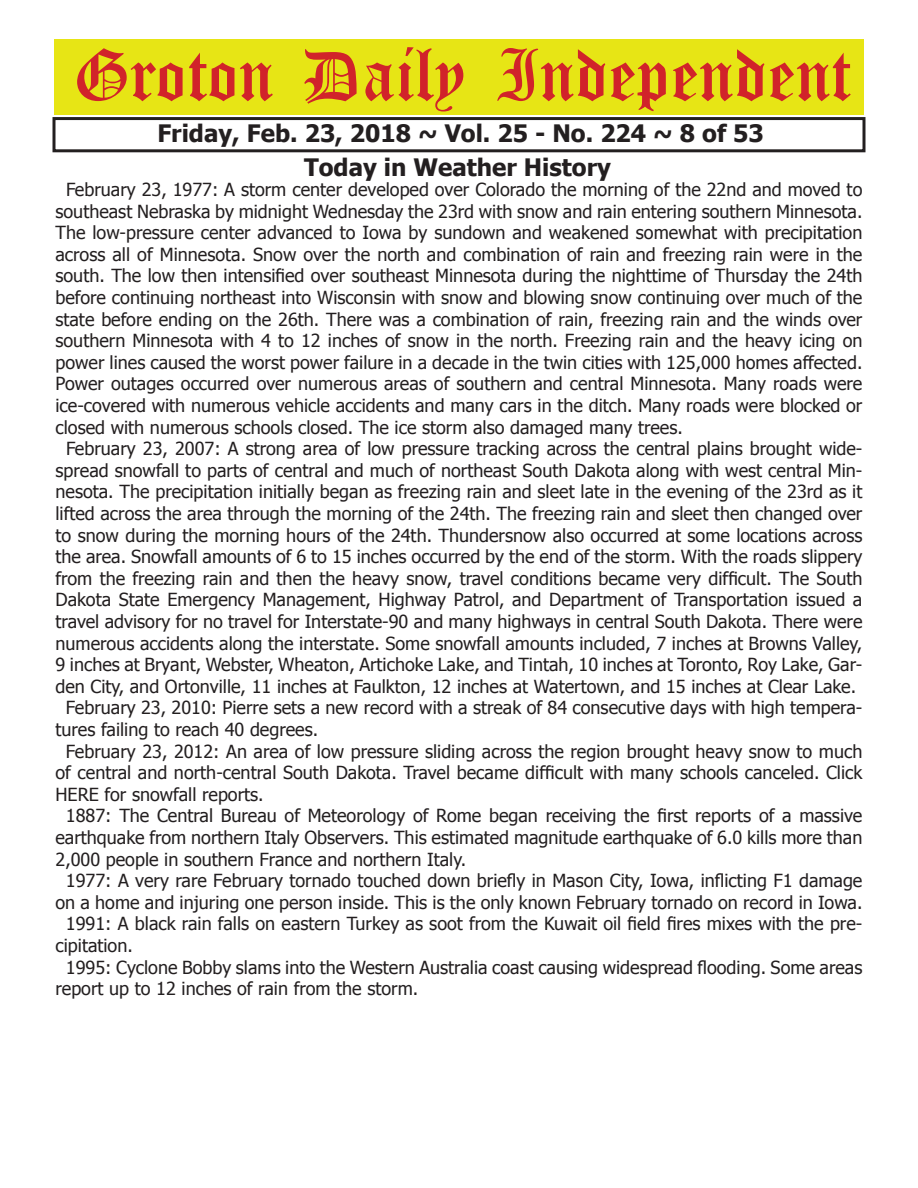
<style>
.page{position:relative;width:918px;height:1188px;background:#fff}
.page>*{position:absolute;margin:0;border:0;box-sizing:border-box;transform-origin:0 0}
.t1{font:54px "Old English Five";color:#d1232a}
.t2{font:700 24px "Tahoma";color:#231f20}
.t3{font:18px "Tahoma";color:#231f20}
</style>
<div class="page">
<div style="left:52px;top:117px;width:814px;height:35px;border:3px solid #231f20"></div>
<div style="left:54px;top:40px;width:810px;height:75px;background:#e7e515"></div>
<h1 class="t1" style="left:73px;top:50px;width:779px">Groton Daily Independent</h1>
<h2 class="t2" style="left:157px;top:116px;width:608px">Friday, Feb. 23, 2018 ~ Vol. 25 - No. 224 ~ 8 of 53</h2>
<h2 class="t2" style="left:304px;top:151px;width:308px">Today in Weather History</h2>
<p class="t3" style="left:66px;top:177px;width:798px">February 23, 1977: A storm center developed over Colorado the morning of the 22nd and moved to</p>
<p class="t3" style="left:56px;top:199px;width:809px">southeast Nebraska by midnight Wednesday the 23rd with snow and rain entering southern Minnesota.</p>
<p class="t3" style="left:56px;top:221px;width:808px">The low-pressure center advanced to Iowa by sundown and weakened somewhat with precipitation</p>
<p class="t3" style="left:56px;top:242px;width:808px">across all of Minnesota. Snow over the north and combination of rain and freezing rain were in the</p>
<p class="t3" style="left:56px;top:264px;width:808px">south. The low then intensified over southeast Minnesota during the nighttime of Thursday the 24th</p>
<p class="t3" style="left:56px;top:285px;width:808px">before continuing northeast into Wisconsin with snow and blowing snow continuing over much of the</p>
<p class="t3" style="left:56px;top:307px;width:808px">state before ending on the 26th. There was a combination of rain, freezing rain and the winds over</p>
<p class="t3" style="left:56px;top:329px;width:809px">southern Minnesota with 4 to 12 inches of snow in the north. Freezing rain and the heavy icing on</p>
<p class="t3" style="left:56px;top:350px;width:808px">power lines caused the worst power failure in a decade in the twin cities with 125,000 homes affected.</p>
<p class="t3" style="left:56px;top:372px;width:808px">Power outages occurred over numerous areas of southern and central Minnesota. Many roads were</p>
<p class="t3" style="left:56px;top:393px;width:808px">ice-covered with numerous vehicle accidents and many cars in the ditch. Many roads were blocked or</p>
<p class="t3" style="left:56px;top:415px;width:629px">closed with numerous schools closed. The ice storm also damaged many trees.</p>
<p class="t3" style="left:66px;top:437px;width:798px">February 23, 2007: A strong area of low pressure tracking across the central plains brought wide-</p>
<p class="t3" style="left:56px;top:458px;width:808px">spread snowfall to parts of central and much of northeast South Dakota along with west central Min-</p>
<p class="t3" style="left:56px;top:480px;width:808px">nesota. The precipitation initially began as freezing rain and sleet late in the evening of the 23rd as it</p>
<p class="t3" style="left:56px;top:501px;width:808px">lifted across the area through the morning of the 24th. The freezing rain and sleet then changed over</p>
<p class="t3" style="left:56px;top:523px;width:808px">to snow during the morning hours of the 24th. Thundersnow also occurred at some locations across</p>
<p class="t3" style="left:56px;top:545px;width:808px">the area. Snowfall amounts of 6 to 15 inches occurred by the end of the storm. With the roads slippery</p>
<p class="t3" style="left:56px;top:566px;width:808px">from the freezing rain and then the heavy snow, travel conditions became very difficult. The South</p>
<p class="t3" style="left:56px;top:588px;width:808px">Dakota State Emergency Management, Highway Patrol, and Department of Transportation issued a</p>
<p class="t3" style="left:56px;top:609px;width:808px">travel advisory for no travel for Interstate-90 and many highways in central South Dakota. There were</p>
<p class="t3" style="left:56px;top:631px;width:808px">numerous accidents along the interstate. Some snowfall amounts included, 7 inches at Browns Valley,</p>
<p class="t3" style="left:56px;top:653px;width:808px">9 inches at Bryant, Webster, Wheaton, Artichoke Lake, and Tintah, 10 inches at Toronto, Roy Lake, Gar-</p>
<p class="t3" style="left:56px;top:674px;width:802px">den City, and Ortonville, 11 inches at Faulkton, 12 inches at Watertown, and 15 inches at Clear Lake.</p>
<p class="t3" style="left:66px;top:696px;width:798px">February 23, 2010: Pierre sets a new record with a streak of 84 consecutive days with high tempera-</p>
<p class="t3" style="left:56px;top:717px;width:264px">tures failing to reach 40 degrees.</p>
<p class="t3" style="left:66px;top:739px;width:798px">February 23, 2012: An area of low pressure sliding across the region brought heavy snow to much</p>
<p class="t3" style="left:56px;top:761px;width:808px">of central and north-central South Dakota. Travel became difficult with many schools canceled. Click</p>
<p class="t3" style="left:56px;top:782px;width:210px">HERE for snowfall reports.</p>
<p class="t3" style="left:66px;top:804px;width:798px">1887: The Central Bureau of Meteorology of Rome began receiving the first reports of a massive</p>
<p class="t3" style="left:56px;top:825px;width:808px">earthquake from northern Italy Observers. This estimated magnitude earthquake of 6.0 kills more than</p>
<p class="t3" style="left:56px;top:847px;width:412px">2,000 people in southern France and northern Italy.</p>
<p class="t3" style="left:66px;top:869px;width:798px">1977: A very rare February tornado touched down briefly in Mason City, Iowa, inflicting F1 damage</p>
<p class="t3" style="left:56px;top:890px;width:808px">on a home and injuring one person inside. This is the only known February tornado on record in Iowa.</p>
<p class="t3" style="left:66px;top:912px;width:798px">1991: A black rain falls on eastern Turkey as soot from the Kuwait oil field fires mixes with the pre-</p>
<p class="t3" style="left:56px;top:933px;width:79px">cipitation.</p>
<p class="t3" style="left:66px;top:955px;width:798px">1995: Cyclone Bobby slams into the Western Australia coast causing widespread flooding. Some areas</p>
<p class="t3" style="left:56px;top:977px;width:364px">report up to 12 inches of rain from the storm.</p>
</div>
